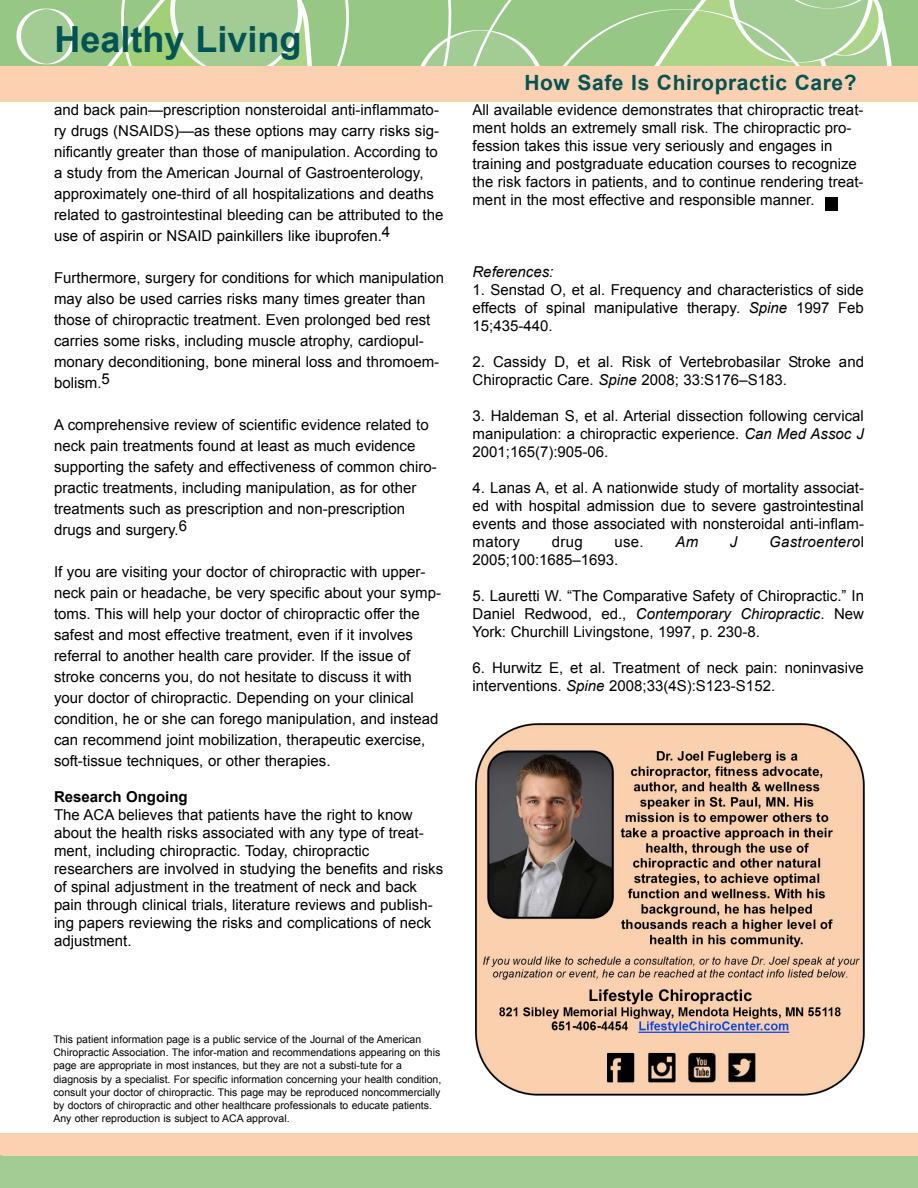
<style>
.page{position:relative;width:918px;height:1188px;background:#fff}
.page>*{position:absolute;margin:0;border:0;box-sizing:border-box;transform-origin:0 0}
.t1{font:700 36px "Arial";color:#035354}
.t2{font:700 21px "Arial";letter-spacing:.03em;color:#035354}
.t3{font:15px/21px "Arial";color:#000}
.t4{font:italic 15px "Arial";letter-spacing:.02em;color:#000}
.t5{font:700 15px "Arial";color:#000}
.t6{font:italic 15px "Arial";color:#000}
.t7{font:10.5px/13.2px "Arial";color:#000}
.s1{font-style:italic}
.s2{font-style:normal}
</style>
<div class="page">
<div style="left:0;top:1133px;width:918px;height:21px;background:#fbd1b1"></div>
<div style="left:0;top:66px;width:918px;height:36px;background:#fbd1b1"></div>
<div style="left:0;top:0;width:918px;height:66px;background:#97c785"></div>
<svg style="left:563px;top:0;width:329px;height:66px"></svg>
<svg style="left:16px;top:8px;width:61px;height:57px"></svg>
<svg style="left:420px;top:0;width:120px;height:66px"></svg>
<svg style="left:107px;top:0;width:242px;height:66px"></svg>
<div style="left:3px;top:1151px;width:915px;height:37px;background:#a2cc94"></div>
<div style="left:3px;top:1134px;width:915px;height:21px;background:#fbd1b1"></div>
<div style="left:825px;top:197px;width:13px;height:13px;background:#000"></div>
<img style="left:475px;top:724px;width:390px;height:372px">
<h1 class="t1" style="left:54px;top:19px;width:249px">Healthy Living</h1>
<p class="t3" style="left:54px;top:100px;width:391px">and back pain—prescription nonsteroidal anti-inflammato&shy;ry drugs (NSAIDS)—as these options may carry risks sig&shy;nificantly greater than those of manipulation. According to a study from the American Journal of Gastroenterology, approximately one-third of all hospitalizations and deaths related to gastrointestinal bleeding can be attributed to the use of aspirin or NSAID painkillers like ibuprofen.4</p>
<p class="t3" style="left:54px;top:268px;width:392px">Furthermore, surgery for conditions for which manipulation may also be used carries risks many times greater than those of chiropractic treatment. Even prolonged bed rest carries some risks, including muscle atrophy, cardiopul&shy;monary deconditioning, bone mineral loss and thromoem&shy;bolism.5</p>
<p class="t3" style="left:54px;top:415px;width:384px">A comprehensive review of scientific evidence related to neck pain treatments found at least as much evidence supporting the safety and effectiveness of common chiro&shy;practic treatments, including manipulation, as for other treatments such as prescription and non-prescription drugs and surgery.6</p>
<p class="t3" style="left:54px;top:562px;width:389px">If you are visiting your doctor of chiropractic with upper&shy;neck pain or headache, be very specific about your symp&shy;toms. This will help your doctor of chiropractic offer the safest and most effective treatment, even if it involves referral to another health care provider. If the issue of stroke concerns you, do not hesitate to discuss it with your doctor of chiropractic. Depending on your clinical condition, he or she can forego manipulation, and instead can recommend joint mobilization, therapeutic exercise, soft-tissue techniques, or other therapies.</p>
<p class="t5" style="left:54px;top:789px;width:135px">Research Ongoing</p>
<p class="t3" style="left:54px;top:806px;width:391px;line-height:18px">The ACA believes that patients have the right to know about the health risks associated with any type of treat&shy;ment, including chiropractic. Today, chiropractic researchers are involved in studying the benefits and risks of spinal adjustment in the treatment of neck and back pain through clinical trials, literature reviews and publish&shy;ing papers reviewing the risks and complications of neck adjustment.</p>
<h2 class="t2" style="left:524px;top:71px;width:334px">How Safe Is Chiropractic Care?</h2>
<p class="t3" style="left:472px;top:101px;width:393px;line-height:18px">All available evidence demonstrates that chiropractic treat&shy;ment holds an extremely small risk. The chiropractic pro&shy;fession takes this issue very seriously and engages in training and postgraduate education courses to recognize the risk factors in patients, and to continue rendering treat&shy;ment in the most effective and responsible manner.</p>
<p class="t6" style="left:472px;top:264px;width:82px">References:</p>
<p class="t3" style="left:472px;top:281px;width:393px;line-height:18px;text-align:justify">1. Senstad O, et al. Frequency and characteristics of side effects of spinal manipulative therapy. <span class="s1">Spine</span> 1997 Feb 15;435-440.</p>
<p class="t3" style="left:473px;top:353px;width:393px;line-height:18px">2. Cassidy D, et al. Risk of Vertebrobasilar Stroke and<br>Chiropractic Care. <span class="s1">Spine</span> 2008; 33:S176–S183.</p>
<p class="t3" style="left:473px;top:407px;width:393px;line-height:18px;text-align:justify">3. Haldeman S, et al. Arterial dissection following cervical manipulation: a chiropractic experience. <span class="s1">Can Med Assoc J </span>2001;165(7):905-06.</p>
<p class="t3" style="left:473px;top:479px;width:393px;line-height:18px;text-align:justify">4. Lanas A, et al. A nationwide study of mortality associat&shy;ed with hospital admission due to severe gastrointestinal events and those associated with nonsteroidal anti-inflam&shy;matory</p>
<p class="t3" style="left:552px;top:532px;width:33px">drug</p>
<p class="t3" style="left:614px;top:532px;width:31px">use.</p>
<p class="t4" style="left:675px;top:534px;width:24px">Am</p>
<p class="t4" style="left:730px;top:534px;width:9px">J</p>
<p class="t4" style="left:769px;top:534px;width:96px">Gastroentero<span class="s2">l</span></p>
<p class="t3" style="left:473px;top:550px;width:147px">2005;100:1685–1693.</p>
<p class="t3" style="left:473px;top:587px;width:393px;line-height:18px;text-align:justify">5. Lauretti W. “The Comparative Safety of Chiropractic.” In Daniel Redwood, ed., <span class="s1">Contemporary Chiropractic</span>. New York: Churchill Livingstone, 1997, p. 230-8.</p>
<p class="t3" style="left:473px;top:659px;width:393px;line-height:18px">6. Hurwitz E, et al. Treatment of neck pain: noninvasive interventions. <span class="s1">Spine</span> 2008;33(4S):S123-S152.</p>
<p class="t7" style="left:53px;top:1033px;width:389px">This patient information page is a public service of the Journal of the American Chiropractic Association. The infor-mation and recommendations appearing on this page are appropriate in most instances, but they are not a substi-tute for a diagnosis by a specialist. For specific information concerning your health condition, consult your doctor of chiropractic. This page may be reproduced noncommercially by doctors of chiropractic and other healthcare professionals to educate patients.<br>Any other reproduction is subject to ACA approval.</p>
</div>
